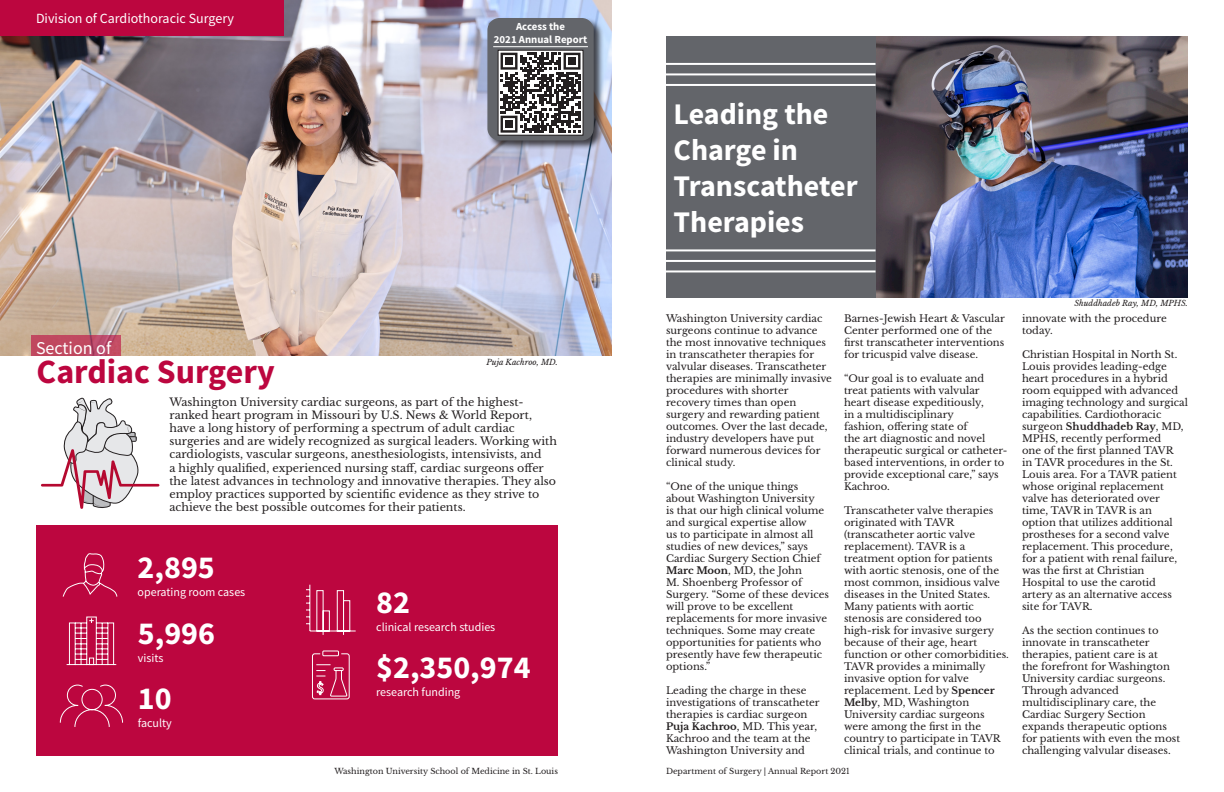
<style>
.page{position:relative;width:1224px;height:792px;background:#fff}
.page>*{position:absolute;margin:0;border:0;box-sizing:border-box;transform-origin:0 0}
.t1{font:700 34px "Source Sans Pro";color:#bc063f}
.t2{font:700 32px "Source Sans Pro";color:#fff}
.t3{font:700 30px "Source Sans Pro";color:#fff}
.t4{font:18px "Source Sans Pro";color:#fff}
.t5{font:14px "Source Sans Pro";color:#fff}
.t6{font:12px "Source Sans Pro";color:#fff}
.t7{font:11px/13.2px "Libre Baskerville";color:#231f20}
.t8{font:700 10.8px "Source Sans Pro";color:#fff}
.t9{font:10px/12px "Libre Baskerville";color:#231f20}
.t10{font:8px "Libre Baskerville";color:#231f20}
.t11{font:italic 8px "Libre Baskerville";color:#231f20}
.s1{font-weight:700}
</style>
<div class="page">
<img style="left:0;top:0;width:612px;height:356px">
<div style="left:0;top:0;width:284px;height:36px;background:#bc063f"></div>
<div style="left:36px;top:526px;width:522px;height:230px;background:#bc063f"></div>
<img style="left:876px;top:36px;width:312px;height:261px">
<svg style="left:31px;top:336px;width:89px;height:20px;background:#be4862"></svg>
<svg style="left:306px;top:584px;width:50px;height:51px"></svg>
<svg style="left:312px;top:651px;width:37px;height:48px"></svg>
<svg style="left:66px;top:617px;width:51px;height:48px"></svg>
<svg style="left:60px;top:685px;width:63px;height:42px"></svg>
<svg style="left:63px;top:553px;width:54px;height:44px"></svg>
<div style="left:666px;top:36px;width:210px;height:261px;background:#63656a"></div>
<hr style="left:666px;top:84px;width:210px;height:2px;background:#fff">
<hr style="left:666px;top:270px;width:210px;height:2px;background:#fff">
<hr style="left:666px;top:73px;width:210px;height:2px;background:#fff">
<hr style="left:666px;top:260px;width:210px;height:2px;background:#fff">
<hr style="left:666px;top:63px;width:210px;height:2px;background:#fff">
<hr style="left:666px;top:249px;width:210px;height:2px;background:#fff">
<svg style="left:41px;top:398px;width:118px;height:111px"></svg>
<div style="left:487px;top:17px;width:117px;height:134px;background:#231f20;opacity:.8"></div>
<div style="left:487px;top:18px;width:107px;height:122px;background:#63656a;border-radius:12px"></div>
<svg style="left:500px;top:52px;width:81px;height:82px"></svg>
<svg style="left:501px;top:53px;width:80px;height:80px;background:#797778"></svg>
<div style="left:498px;top:50px;width:85px;height:86px;border:1px solid #231f20"></div>
<hr style="left:493px;top:46px;width:95px;height:1px;background:#fff">
<p class="t5" style="left:36px;top:10px;width:200px">Division of Cardiothoracic Surgery</p>
<p class="t8" style="left:516px;top:19px;width:50px">Access the</p>
<p class="t8" style="left:494px;top:32px;width:95px">2021 Annual Report</p>
<p class="t3" style="left:674px;top:94px;width:156px">Leading the</p>
<p class="t3" style="left:674px;top:130px;width:126px">Charge in</p>
<p class="t3" style="left:674px;top:166px;width:186px">Transcatheter</p>
<p class="t3" style="left:674px;top:202px;width:132px">Therapies</p>
<p class="t4" style="left:36px;top:336px;width:77px">Section of</p>
<p class="t1" style="left:37px;top:349px;width:240px">Cardiac Surgery</p>
<p class="t11" style="left:487px;top:358px;width:73px">Puja Kachroo, MD.</p>
<p class="t7" style="left:170px;top:395px;width:389px">Washington University cardiac surgeons, as part of the highest&shy;ranked heart program in Missouri by U.S. News &amp; World Report, have a long history of performing a spectrum of adult cardiac surgeries and are widely recognized as surgical leaders. Working with cardiologists, vascular surgeons, anesthesiologists, intensivists, and<br>a highly qualified, experienced nursing staff, cardiac surgeons offer the latest advances in technology and innovative therapies. They also employ practices supported by scientific evidence as they strive to achieve the best possible outcomes for their patients.</p>
<p class="t2" style="left:138px;top:545px;width:79px">2,895</p>
<p class="t6" style="left:138px;top:584px;width:109px">operating room cases</p>
<p class="t2" style="left:138px;top:612px;width:79px">5,996</p>
<p class="t6" style="left:138px;top:650px;width:27px">visits</p>
<p class="t2" style="left:376px;top:646px;width:156px">$2,350,974</p>
<p class="t6" style="left:376px;top:684px;width:86px">research funding</p>
<p class="t2" style="left:376px;top:581px;width:35px">82</p>
<p class="t6" style="left:376px;top:619px;width:121px">clinical research studies</p>
<p class="t2" style="left:138px;top:677px;width:35px">10</p>
<p class="t6" style="left:138px;top:715px;width:36px">faculty</p>
<p class="t9" style="left:666px;top:313px;width:167px">Washington University cardiac surgeons continue to advance the most innovative techniques in transcatheter therapies for valvular diseases. Transcatheter therapies are minimally invasive procedures with shorter recovery times than open surgery and rewarding patient outcomes. Over the last decade, industry developers have put forward numerous devices for clinical study.</p>
<p class="t9" style="left:666px;top:481px;width:165px">“One of the unique things about Washington University<br>is that our high clinical volume and surgical expertise allow<br>us to participate in almost all studies of new devices,” says<br>Cardiac Surgery Section Chief<br><span class="s1">Marc Moon</span>, MD, the John<br>M. Shoenberg Professor of<br>Surgery. “Some of these devices will prove to be excellent replacements for more invasive techniques. Some may create opportunities for patients who presently have few therapeutic options.”</p>
<p class="t9" style="left:666px;top:685px;width:155px">Leading the charge in these investigations of transcatheter therapies is cardiac surgeon<br><span class="s1">Puja Kachroo</span>, MD. This year,<br>Kachroo and the team at the<br>Washington University and</p>
<p class="t9" style="left:844px;top:313px;width:162px">Barnes-Jewish Heart &amp; Vascular<br>Center performed one of the first transcatheter interventions for tricuspid valve disease.</p>
<p class="t9" style="left:844px;top:373px;width:165px">“Our goal is to evaluate and treat patients with valvular heart disease expeditiously,<br>in a multidisciplinary<br>fashion, offering state of<br>the art diagnostic and novel therapeutic surgical or catheter&shy;based interventions, in order to provide exceptional care,” says<br>Kachroo.</p>
<p class="t9" style="left:844px;top:505px;width:166px">Transcatheter valve therapies originated with TAVR (transcatheter aortic valve replacement). TAVR is a treatment option for patients with aortic stenosis, one of the most common, insidious valve diseases in the United States.<br>Many patients with aortic stenosis are considered too high-risk for invasive surgery because of their age, heart function or other comorbidities.<br>TAVR provides a minimally invasive option for valve replacement. Led by <span class="s1">Spencer<br>Melby</span>, MD, Washington<br>University cardiac surgeons were among the first in the country to participate in TAVR clinical trials, and continue to</p>
<p class="t10" style="left:335px;top:766px;width:225px">Washington University School of Medicine in St. Louis</p>
<p class="t10" style="left:666px;top:766px;width:185px">Department of Surgery | Annual Report 2021</p>
<p class="t11" style="left:1075px;top:298px;width:115px">Shuddhadeb Ray, MD, MPHS.</p>
<p class="t9" style="left:1022px;top:313px;width:146px">innovate with the procedure today.</p>
<p class="t9" style="left:1022px;top:349px;width:168px">Christian Hospital in North St.<br>Louis provides leading-edge heart procedures in a hybrid room equipped with advanced imaging technology and surgical capabilities. Cardiothoracic surgeon <span class="s1">Shuddhadeb Ray</span>, MD,<br>MPHS, recently performed<br>one of the first planned TAVR<br>in TAVR procedures in the St.<br>Louis area. For a TAVR patient whose original replacement valve has deteriorated over time, TAVR in TAVR is an option that utilizes additional prostheses for a second valve replacement. This procedure, for a patient with renal failure, was the first at Christian<br>Hospital to use the carotid artery as an alternative access site for TAVR.</p>
<p class="t9" style="left:1022px;top:625px;width:160px">As the section continues to innovate in transcatheter therapies, patient care is at<br>the forefront for Washington<br>University cardiac surgeons.<br>Through advanced multidisciplinary care, the<br>Cardiac Surgery Section expands therapeutic options for patients with even the most challenging valvular diseases.</p>
</div>
